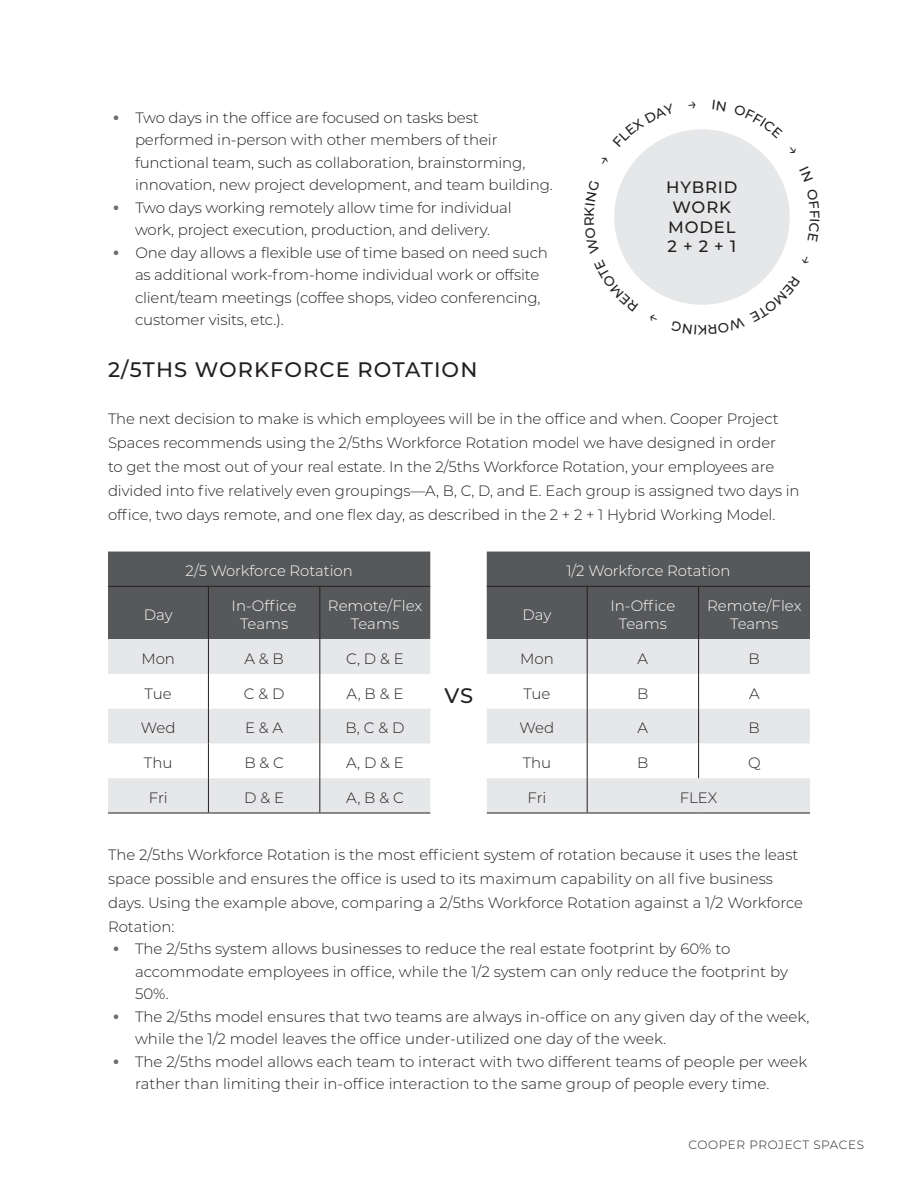
<style>
.page{position:relative;width:918px;height:1188px;background:#fff}
.page>*{position:absolute;margin:0;border:0;box-sizing:border-box;transform-origin:0 0}
.PAGE_HEADINGS{font:500 21px "Montserrat";letter-spacing:.05em;color:#231f20}
.PAGE_HEADINGS-2{font:500 16.5px/19.8px "Montserrat";letter-spacing:.05em;color:#231f20}
.Bulleted_list{font:300 15px/22.5px "Montserrat";letter-spacing:-.005em;color:#231f20}
.Bulleted_list-2{font:300 15px/18px "Montserrat";letter-spacing:-.005em;color:#fff;text-align:center}
.t1{font:300 12px "Montserrat";letter-spacing:.05em;color:#231f20}
.s1{font-family:"Henderson Sans Basic";font-weight:100;font-size:45px;color:#6c6d70}
</style>
<div class="page">
<div style="left:108px;top:552px;width:322px;height:87px;background:#57585a"></div>
<svg style="left:108px;top:639px;width:322px;height:174px;fill:#e6e7e9"></svg>
<hr style="left:208px;top:674px;width:1px;height:35px;background:#231f20">
<hr style="left:319px;top:674px;width:1px;height:35px;background:#231f20">
<hr style="left:208px;top:709px;width:1px;height:34px;background:#231f20">
<hr style="left:319px;top:709px;width:1px;height:34px;background:#231f20">
<hr style="left:208px;top:743px;width:1px;height:35px;background:#231f20">
<hr style="left:319px;top:743px;width:1px;height:35px;background:#231f20">
<hr style="left:208px;top:778px;width:1px;height:35px;background:#231f20">
<hr style="left:319px;top:778px;width:1px;height:35px;background:#231f20">
<hr style="left:208px;top:587px;width:1px;height:52px;background:#231f20">
<hr style="left:319px;top:587px;width:1px;height:52px;background:#231f20">
<hr style="left:208px;top:639px;width:1px;height:35px;background:#231f20">
<hr style="left:319px;top:639px;width:1px;height:35px;background:#231f20">
<hr style="left:108px;top:586px;width:100px;height:1px;background:#231f20">
<hr style="left:208px;top:586px;width:112px;height:1px;background:#231f20">
<hr style="left:320px;top:586px;width:110px;height:1px;background:#231f20">
<hr style="left:108px;top:813px;width:100px;height:1px;background:#231f20">
<hr style="left:208px;top:813px;width:112px;height:1px;background:#231f20">
<hr style="left:320px;top:813px;width:110px;height:1px;background:#231f20">
<div style="left:487px;top:552px;width:323px;height:87px;background:#57585a"></div>
<svg style="left:487px;top:639px;width:323px;height:174px;fill:#e6e7e9"></svg>
<hr style="left:587px;top:674px;width:1px;height:35px;background:#231f20">
<hr style="left:698px;top:674px;width:1px;height:35px;background:#231f20">
<hr style="left:587px;top:743px;width:1px;height:35px;background:#231f20">
<hr style="left:698px;top:743px;width:1px;height:35px;background:#231f20">
<hr style="left:587px;top:778px;width:1px;height:35px;background:#231f20">
<hr style="left:587px;top:587px;width:1px;height:52px;background:#231f20">
<hr style="left:698px;top:587px;width:1px;height:52px;background:#231f20">
<hr style="left:587px;top:639px;width:1px;height:35px;background:#231f20">
<hr style="left:698px;top:639px;width:1px;height:35px;background:#231f20">
<hr style="left:587px;top:709px;width:1px;height:34px;background:#231f20">
<hr style="left:698px;top:709px;width:1px;height:34px;background:#231f20">
<hr style="left:487px;top:586px;width:100px;height:1px;background:#231f20">
<hr style="left:587px;top:586px;width:112px;height:1px;background:#231f20">
<hr style="left:699px;top:586px;width:111px;height:1px;background:#231f20">
<hr style="left:487px;top:813px;width:100px;height:1px;background:#231f20">
<hr style="left:587px;top:813px;width:112px;height:1px;background:#231f20">
<hr style="left:699px;top:813px;width:111px;height:1px;background:#231f20">
<div style="left:614px;top:129px;width:176px;height:176px;background:#e6e7e9;border-radius:50%"></div>
<svg style="left:671px;top:276px;width:96px;height:29px"></svg>
<p class="Bulleted_list" style="left:135px;top:105px;width:419px;text-indent:-27px"><span class="s1">•</span> Two days in the office are focused on tasks best performed in-person with other members of their functional team, such as collaboration, brainstorming, innovation, new project development, and team building.</p>
<p class="Bulleted_list" style="left:108px;top:195px;width:405px;text-align:center"><span class="s1">•</span> Two days working remotely allow time for individual work, project execution, production, and delivery.</p>
<p class="Bulleted_list" style="left:135px;top:240px;width:415px;text-indent:-27px"><span class="s1">•</span> One day allows a flexible use of time based on need such as additional work-from-home individual work or offsite client/team meetings (coffee shops, video conferencing, customer visits, etc.).</p>
<p class="PAGE_HEADINGS-2" style="left:666px;top:177px;width:73px">HYBRID<br>WORK<br>MODEL</p>
<p class="PAGE_HEADINGS-2" style="left:668px;top:236px;width:70px">2 + 2 + 1</p>
<p class="PAGE_HEADINGS" style="left:108px;top:355px;width:371px">2/5THS WORKFORCE ROTATION</p>
<p class="Bulleted_list" style="left:108px;top:406px;width:693px;line-height:24px">The next decision to make is which employees will be in the office and when. Cooper Project Spaces recommends using the 2/5ths Workforce Rotation model we have designed in order<br>to get the most out of your real estate. In the 2/5ths Workforce Rotation, your employees are divided into five relatively even groupings—A, B, C, D, and E. Each group is assigned two days in office, two days remote, and one flex day, as described in the 2 + 2 + 1 Hybrid Working Model.</p>
<p class="Bulleted_list-2" style="left:186px;top:561px;width:169px">2/5 Workforce Rotation</p>
<p class="Bulleted_list-2" style="left:566px;top:561px;width:165px">1/2 Workforce Rotation</p>
<p class="Bulleted_list-2" style="left:144px;top:605px;width:30px">Day</p>
<p class="Bulleted_list-2" style="left:232px;top:596px;width:67px">In-Office</p>
<p class="Bulleted_list-2" style="left:240px;top:614px;width:50px">Teams</p>
<p class="Bulleted_list-2" style="left:328px;top:596px;width:96px">Remote/Flex<br>Teams</p>
<p class="Bulleted_list-2" style="left:523px;top:605px;width:30px">Day</p>
<p class="Bulleted_list-2" style="left:610px;top:596px;width:67px">In-Office</p>
<p class="Bulleted_list-2" style="left:619px;top:614px;width:50px">Teams</p>
<p class="Bulleted_list-2" style="left:707px;top:596px;width:96px">Remote/Flex<br>Teams</p>
<p class="Bulleted_list" style="left:141px;top:647px;width:35px">Mon</p>
<p class="Bulleted_list" style="left:244px;top:647px;width:41px">A &amp; B</p>
<p class="Bulleted_list" style="left:346px;top:647px;width:59px">C, D &amp; E</p>
<p class="Bulleted_list" style="left:145px;top:681px;width:29px">Tue</p>
<p class="Bulleted_list" style="left:244px;top:681px;width:42px">C &amp; D</p>
<p class="Bulleted_list" style="left:347px;top:681px;width:58px">A, B &amp; E</p>
<p class="Bulleted_list" style="left:141px;top:716px;width:36px">Wed</p>
<p class="Bulleted_list" style="left:245px;top:716px;width:40px">E &amp; A</p>
<p class="Bulleted_list" style="left:346px;top:716px;width:60px">B, C &amp; D</p>
<p class="Bulleted_list" style="left:144px;top:751px;width:30px">Thu</p>
<p class="Bulleted_list" style="left:244px;top:751px;width:41px">B &amp; C</p>
<p class="Bulleted_list" style="left:346px;top:751px;width:59px">A, D &amp; E</p>
<p class="Bulleted_list" style="left:149px;top:786px;width:21px">Fri</p>
<p class="Bulleted_list" style="left:244px;top:786px;width:41px">D &amp; E</p>
<p class="Bulleted_list" style="left:346px;top:786px;width:59px">A, B &amp; C</p>
<p class="PAGE_HEADINGS" style="left:445px;top:681px;width:30px">VS</p>
<p class="Bulleted_list" style="left:520px;top:647px;width:35px">Mon</p>
<p class="Bulleted_list" style="left:638px;top:647px;width:12px">A</p>
<p class="Bulleted_list" style="left:749px;top:647px;width:13px">B</p>
<p class="Bulleted_list" style="left:523px;top:681px;width:29px">Tue</p>
<p class="Bulleted_list" style="left:637px;top:681px;width:13px">B</p>
<p class="Bulleted_list" style="left:749px;top:681px;width:12px">A</p>
<p class="Bulleted_list" style="left:520px;top:716px;width:36px">Wed</p>
<p class="Bulleted_list" style="left:638px;top:716px;width:12px">A</p>
<p class="Bulleted_list" style="left:749px;top:716px;width:13px">B</p>
<p class="Bulleted_list" style="left:523px;top:751px;width:30px">Thu</p>
<p class="Bulleted_list" style="left:637px;top:751px;width:13px">B</p>
<p class="Bulleted_list" style="left:748px;top:751px;width:14px">Q</p>
<p class="Bulleted_list" style="left:527px;top:786px;width:21px">Fri</p>
<p class="Bulleted_list" style="left:680px;top:786px;width:39px">FLEX</p>
<p class="Bulleted_list" style="left:108px;top:842px;width:697px;line-height:24px">The 2/5ths Workforce Rotation is the most efficient system of rotation because it uses the least space possible and ensures the office is used to its maximum capability on all five business days. Using the example above, comparing a 2/5ths Workforce Rotation against a 1/2 Workforce Rotation:</p>
<p class="Bulleted_list" style="left:135px;top:937px;width:654px;text-indent:-27px"><span class="s1">•</span> The 2/5ths system allows businesses to reduce the real estate footprint by 60% to accommodate employees in office, while the 1/2 system can only reduce the footprint by<br>50%.</p>
<p class="Bulleted_list" style="left:135px;top:1005px;width:676px;text-indent:-27px"><span class="s1">•</span> The 2/5ths model ensures that two teams are always in-office on any given day of the week, while the 1/2 model leaves the office under-utilized one day of the week.</p>
<p class="Bulleted_list" style="left:135px;top:1050px;width:674px;text-indent:-27px"><span class="s1">•</span> The 2/5ths model allows each team to interact with two different teams of people per week rather than limiting their in-office interaction to the same group of people every time.</p>
<p class="t1" style="left:688px;top:1137px;width:177px">COOPER PROJECT SPACES</p>
</div>
